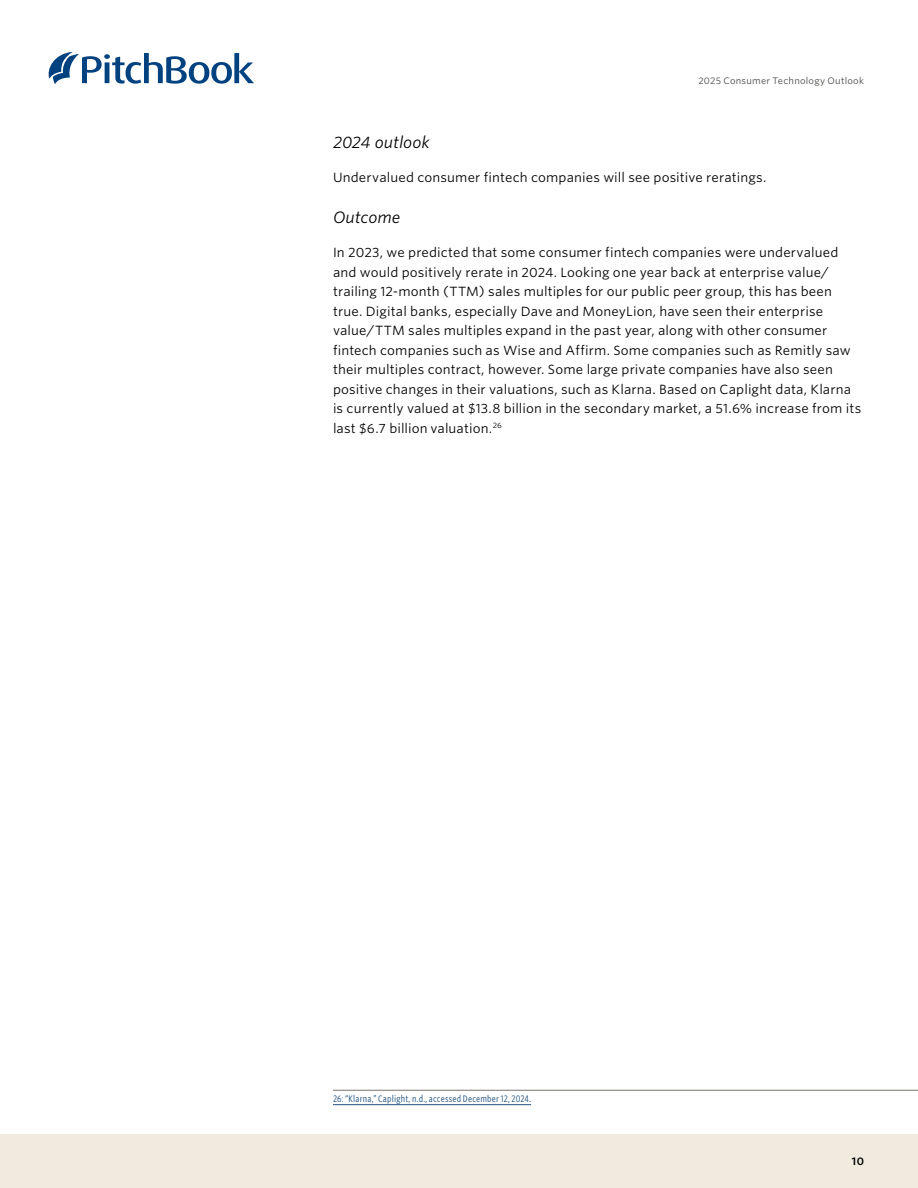
<style>
.page{position:relative;width:918px;height:1188px;background:#fff}
.page>*{position:absolute;margin:0;border:0;box-sizing:border-box;transform-origin:0 0}
.AN_Subsection_I{font:italic 15.75px "Whitney S Sm";color:#000}
.AN_Body_copy{font:12.75px/19.5px "Whitney S Sm";letter-spacing:.01em;color:#000}
.t1{font:600 10.5px "Whitney S Sm";color:#000}
.AN_Footnote{font:9px "Whitney Cond S Sm";letter-spacing:.025em;color:#1d5080}
.AN_Header{font:9px "Whitney S Sm";letter-spacing:.025em;color:#484643}
</style>
<div class="page">
<div style="left:0;top:1134px;width:918px;height:54px;background:#f0ebde"></div>
<svg style="left:49px;top:52px;width:205px;height:32px"></svg>
<hr style="left:333px;top:1090px;width:585px;height:1px;background:#78766f">
<hr style="left:333px;top:1104px;width:198px;height:1px;background:#1d5080">
<p class="AN_Header" style="left:698px;top:75px;width:167px">2025 Consumer Technology Outlook</p>
<p class="AN_Subsection_I" style="left:333px;top:131px;width:98px">2024 outlook</p>
<p class="AN_Body_copy" style="left:333px;top:167px;width:435px">Undervalued consumer fintech companies will see positive reratings.</p>
<p class="AN_Subsection_I" style="left:333px;top:206px;width:69px">Outcome</p>
<p class="AN_Body_copy" style="left:333px;top:242px;width:530px">In 2023, we predicted that some consumer fintech companies were undervalued and would positively rerate in 2024. Looking one year back at enterprise value/ trailing 12-month (TTM) sales multiples for our public peer group, this has been true. Digital banks, especially Dave and MoneyLion, have seen their enterprise value/TTM sales multiples expand in the past year, along with other consumer fintech companies such as Wise and Affirm. Some companies such as Remitly saw their multiples contract, however. Some large private companies have also seen positive changes in their valuations, such as Klarna. Based on Caplight data, Klarna is currently valued at $13.8 billion in the secondary market, a 51.6% increase from its last $6.7 billion valuation.<sup>26</sup></p>
<p class="AN_Footnote" style="left:333px;top:1093px;width:200px">26: “Klarna,” Caplight, n.d., accessed December 12, 2024.</p>
<p class="t1" style="left:852px;top:1154px;width:14px">10</p>
</div>
